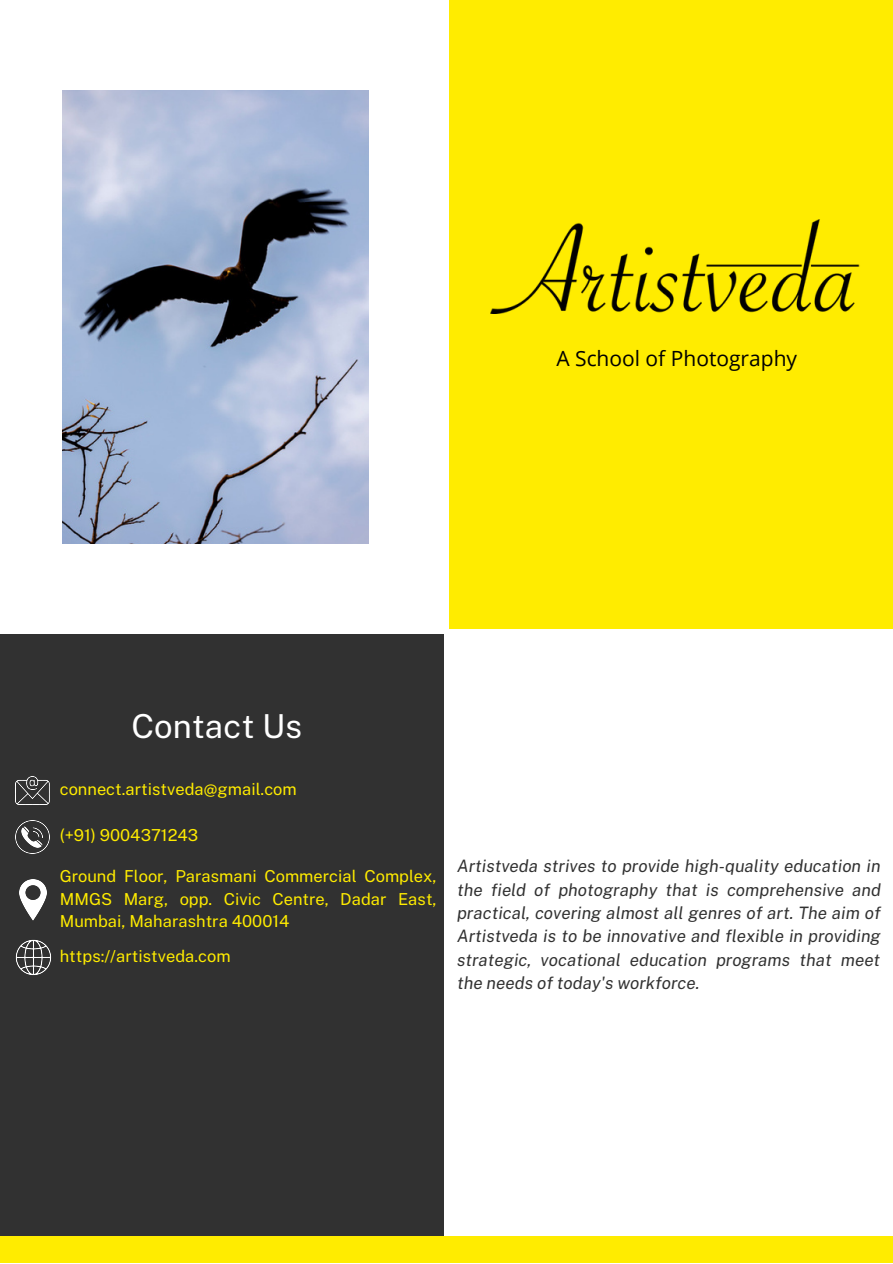
<style>
.page{position:relative;width:893px;height:1264px;background:#fff}
.page>*{position:absolute;margin:0;border:0;box-sizing:border-box;transform-origin:0 0}
.t1{font:33px "Public Sans";color:#fff}
.t2{font:21px "Open Sans";color:#000}
.t3{font:italic 17.1px/23.2px "Public Sans";color:#313131;text-align:justify}
.t4{font:16.5px/22.5px "Public Sans";color:#ffec00;text-align:justify}
</style>
<div class="page">
<div style="left:0;top:634px;width:443px;height:628px;background:#313131"></div>
<div style="left:449px;top:0;width:443px;height:628px;background:#ffec00"></div>
<div style="left:0;top:1236px;width:892px;height:26px;background:#ffec00"></div>
<img style="left:16px;top:776px;width:34px;height:28px">
<img style="left:16px;top:820px;width:34px;height:33px">
<img style="left:16px;top:939px;width:35px;height:36px">
<img style="left:19px;top:879px;width:27px;height:41px">
<img style="left:63px;top:91px;width:306px;height:452px">
<img style="left:490px;top:219px;width:370px;height:95px">
<p class="t2" style="left:556px;top:344px;width:242px">A School of Photography</p>
<h1 class="t1" style="left:131px;top:707px;width:172px">Contact Us</h1>
<p class="t4" style="left:60px;top:777px;width:238px">connect.artistveda@gmail.com</p>
<p class="t4" style="left:60px;top:824px;width:140px">(+91) 9004371243</p>
<p class="t4" style="left:60px;top:865px;width:378px">Ground Floor, Parasmani Commercial Complex, MMGS Marg, opp. Civic Centre, Dadar East, Mumbai, Maharashtra 400014</p>
<p class="t4" style="left:60px;top:945px;width:172px">https://artistveda.com</p>
<p class="t3" style="left:457px;top:854px;width:425px">Artistveda strives to provide high-quality education in the field of photography that is comprehensive and practical, covering almost all genres of art. The aim of Artistveda is to be innovative and flexible in providing strategic, vocational education programs that meet the needs of today's workforce.</p>
</div>
